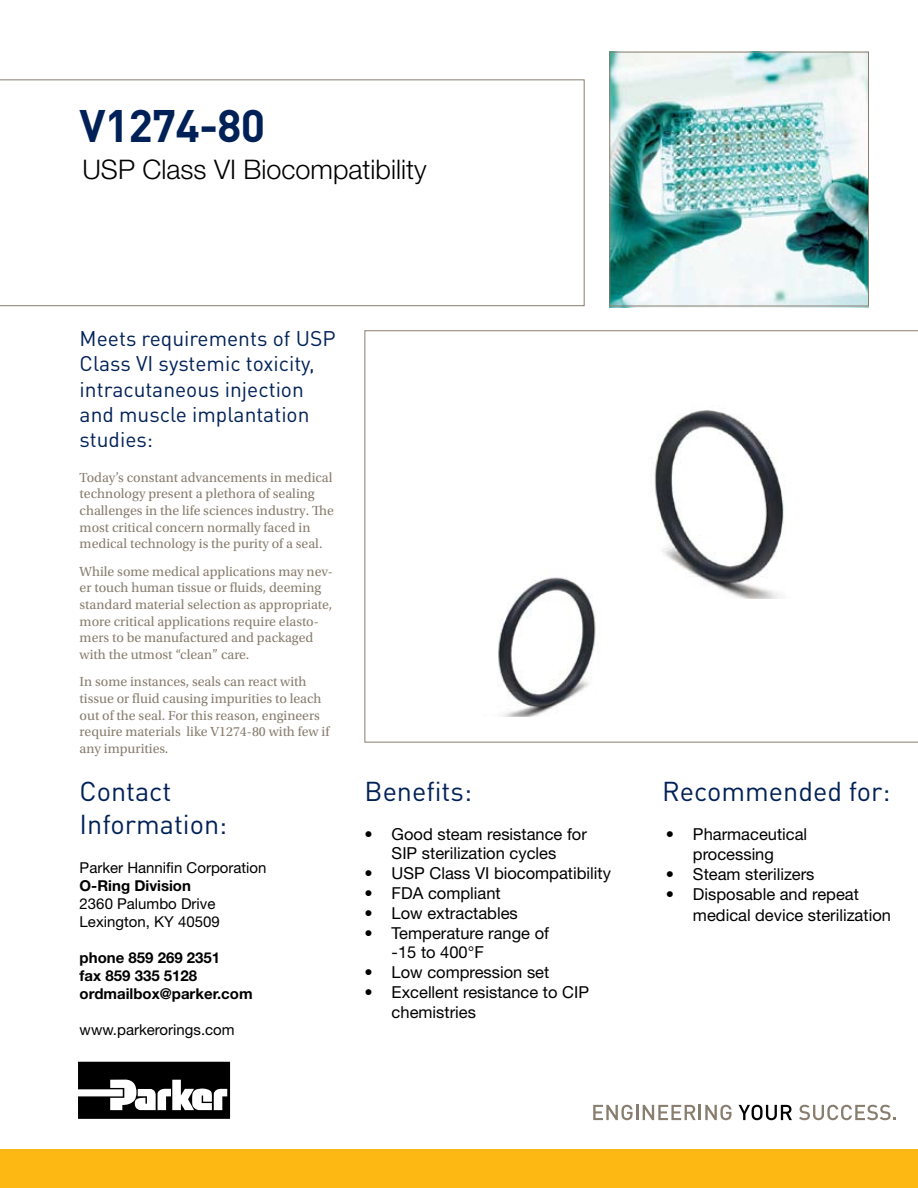
<style>
.page{position:relative;width:918px;height:1188px;background:#fff}
.page>*{position:absolute;margin:0;border:0;box-sizing:border-box;transform-origin:0 0}
.t1{font:700 45px "DINOT";letter-spacing:-.02em;color:#002157}
.t2{font:27px/32.4px "DINOT";color:#002157}
.t3{font:300 27px "Helvetica Neue LT Std";color:#000}
.t4{font:21px/25.2px "DINOT";color:#002157}
.t5{font:16.5px/19.8px "Helvetica Neue LT Std";color:#000}
.t6{font:15px/18px "Helvetica Neue LT Std";color:#000}
.t7{font:700 15px/18px "Helvetica Neue LT Std";color:#000}
.t8{font:13.8px/16.6px "Utopia Std";color:#887d6e}
</style>
<div class="page">
<img style="left:609px;top:54px;width:259px;height:253px">
<svg style="left:78px;top:1062px;width:152px;height:57px"></svg>
<div style="left:0;top:1150px;width:918px;height:38px;background:#fdb813"></div>
<svg style="left:593px;top:1105px;width:139px;height:15px"></svg>
<svg style="left:739px;top:1105px;width:53px;height:15px"></svg>
<svg style="left:799px;top:1105px;width:97px;height:15px"></svg>
<svg style="left:0;top:79px;width:585px;height:227px"></svg>
<div style="left:609px;top:52px;width:260px;height:254px;border:1px solid #887d6e"></div>
<svg style="left:364px;top:330px;width:554px;height:412px"></svg>
<img style="left:483px;top:569px;width:118px;height:148px">
<img style="left:648px;top:398px;width:145px;height:201px">
<div style="left:597px;top:676px;width:20px;height:29px;background:#fff"></div>
<h1 class="t1" style="left:80px;top:95px;width:187px">V1274-80</h1>
<h2 class="t3" style="left:82px;top:153px;width:346px">USP Class VI Biocompatibility</h2>
<h3 class="t4" style="left:80px;top:325px;width:257px">Meets requirements of USP<br>Class VI systemic toxicity, intracutaneous injection and muscle implantation studies:</h3>
<p class="t8" style="left:80px;top:469px;width:256px">Today’s constant advancements in medical technology present a plethora of sealing challenges in the life sciences industry. The most critical concern normally faced in medical technology is the purity of a seal.</p>
<p class="t8" style="left:80px;top:563px;width:255px">While some medical applications may nev&shy;er touch human tissue or fluids, deeming standard material selection as appropriate, more critical applications require elasto&shy;mers to be manufactured and packaged with the utmost “clean” care.</p>
<p class="t8" style="left:80px;top:674px;width:251px">In some instances, seals can react with tissue or fluid causing impurities to leach out of the seal. For this reason, engineers require materials like V1274-80 with few if any impurities.</p>
<h2 class="t2" style="left:80px;top:774px;width:149px">Contact<br>Information:</h2>
<p class="t6" style="left:80px;top:859px;width:188px">Parker Hannifin Corporation</p>
<p class="t7" style="left:80px;top:877px;width:113px">O-Ring Division</p>
<p class="t6" style="left:80px;top:895px;width:142px">2360 Palumbo Drive<br>Lexington, KY 40509</p>
<p class="t7" style="left:80px;top:949px;width:175px">phone 859 269 2351<br>fax 859 335 5128 ordmailbox@parker.com</p>
<p class="t6" style="left:80px;top:1021px;width:156px">www.parkerorings.com</p>
<h2 class="t2" style="left:365px;top:774px;width:109px">Benefits:</h2>
<p class="t5" style="left:365px;top:824px;width:224px;text-align:center">• Good steam resistance for<br>SIP sterilization cycles</p>
<p class="t5" style="left:365px;top:863px;width:248px">• USP Class VI biocompatibility</p>
<p class="t5" style="left:365px;top:883px;width:138px">• FDA compliant</p>
<p class="t5" style="left:365px;top:903px;width:155px">• Low extractables</p>
<p class="t5" style="left:392px;top:923px;width:159px;text-indent:-27px">• Temperature range of -15 to 400°F</p>
<p class="t5" style="left:365px;top:962px;width:186px">• Low compression set</p>
<p class="t5" style="left:392px;top:982px;width:199px;text-indent:-27px">• Excellent resistance to CIP chemistries</p>
<h2 class="t2" style="left:662px;top:774px;width:230px">Recommended for:</h2>
<p class="t5" style="left:666px;top:824px;width:143px;text-align:center">• Pharmaceutical processing</p>
<p class="t5" style="left:666px;top:864px;width:150px">• Steam sterilizers</p>
<p class="t5" style="left:693px;top:883px;width:199px;line-height:21.6px;text-indent:-27px">• Disposable and repeat medical device sterilization</p>
</div>
